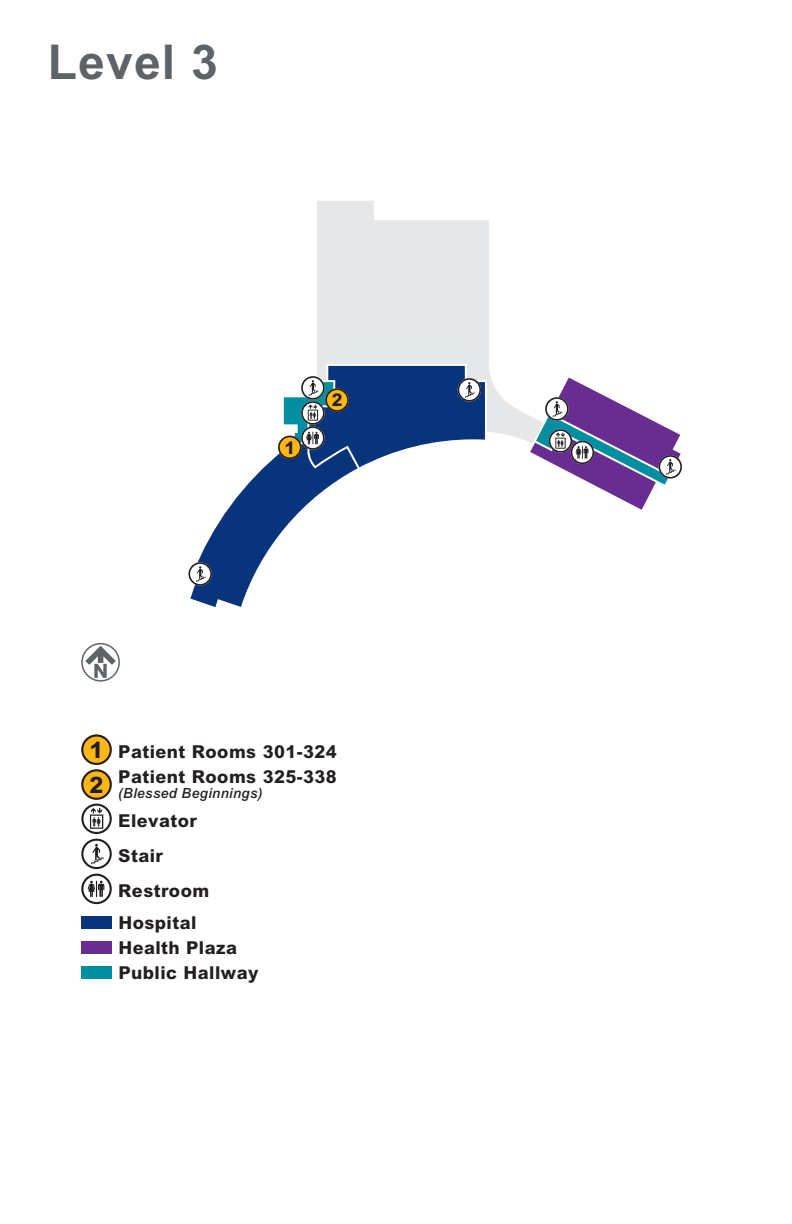
<style>
.page{position:relative;width:792px;height:1224px;background:#fff}
.page>*{position:absolute;margin:0;border:0;box-sizing:border-box;transform-origin:0 0}
.t1{font:700 48px "Arial MT Std";letter-spacing:.025em;color:#5e6367}
.t2{font:800 17.8px/25px "Arial MT Std";letter-spacing:.025em;color:#231f20}
.t3{font:800 17.4px "Arial MT Std";color:#231f20}
.t4{font:italic 500 14px "Arial MT Std";letter-spacing:.025em;color:#231f20}
.s1{font-size:22.7px}
</style>
<div class="page">
<svg style="left:317px;top:201px;width:213px;height:241px;fill:#e6e7e9"></svg>
<svg style="left:530px;top:378px;width:152px;height:132px"></svg>
<svg style="left:81px;top:643px;width:39px;height:39px"></svg>
<svg style="left:188px;top:366px;width:297px;height:241px"></svg>
<svg style="left:81px;top:734px;width:31px;height:170px"></svg>
<div style="left:81px;top:916px;width:31px;height:13px;background:#08347b"></div>
<div style="left:81px;top:966px;width:31px;height:13px;background:#008fa1"></div>
<div style="left:81px;top:941px;width:31px;height:13px;background:#692c91"></div>
<h1 class="t1" style="left:48px;top:34px;width:171px">Level 3</h1>
<p class="t3" style="left:284px;top:437px;width:12px">1</p>
<p class="t3" style="left:332px;top:390px;width:12px">2</p>
<p class="t2" style="left:90px;top:739px;width:249px"><span class="s1">1</span> Patient Rooms 301-324</p>
<p class="t2" style="left:118px;top:764px;width:220px">Patient Rooms 325-338</p>
<p class="t4" style="left:90px;top:785px;width:175px"><sup>2</sup> (Blessed Beginnings)</p>
<p class="t2" style="left:118px;top:803px;width:80px;line-height:35px">Elevator<br>Stair</p>
<p class="t2" style="left:118px;top:878px;width:93px">Restroom</p>
<p class="t2" style="left:118px;top:910px;width:142px">Hospital<br>Health Plaza<br>Public Hallway</p>
</div>
